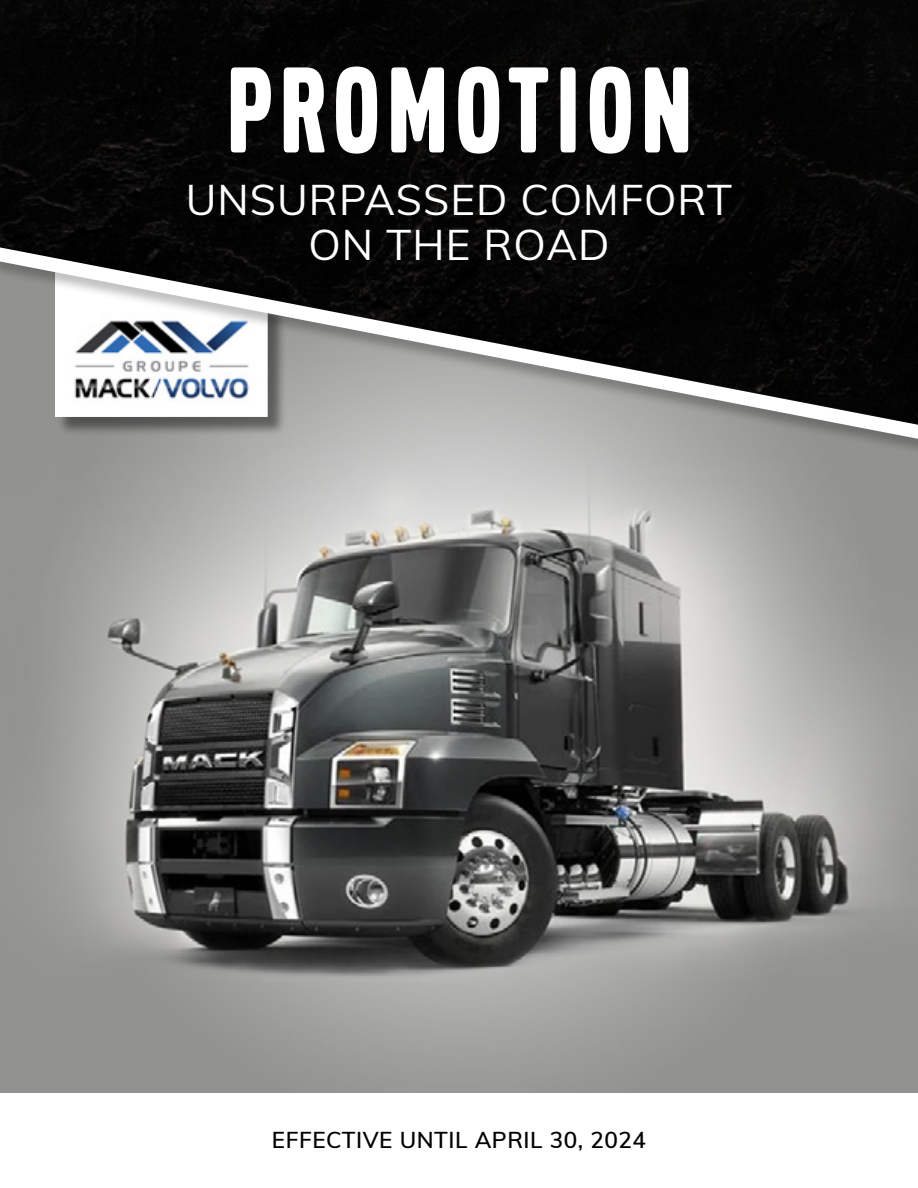
<style>
.page{position:relative;width:918px;height:1188px;background:#fff}
.page>*{position:absolute;margin:0;border:0;box-sizing:border-box;transform-origin:0 0}
.t1{font:127.5px "Volvo Broad Pro";letter-spacing:.07em;color:#fff}
.t2{font:42px/45px "Muli";letter-spacing:.025em;color:#fff;text-align:center}
.t3{font:600 22.5px "Muli";letter-spacing:.025em;color:#000}
</style>
<div class="page">
<img style="left:0;top:460px;width:918px;height:633px">
<div style="left:0;top:0;width:918px;height:247px;background:#050404"></div>
<div style="left:0;top:247px;width:918px;height:213px;background:#000;opacity:.25"></div>
<svg style="left:0;top:247px;width:918px;height:192px"></svg>
<h1 class="t1" style="left:228px;top:51px;width:465px">PROMOTION</h1>
<p class="t2" style="left:186px;top:175px;width:548px">UNSURPASSED COMFORT<br>ON THE ROAD</p>
<p class="t3" style="left:272px;top:1123px;width:376px">EFFECTIVE UNTIL APRIL 30, 2024</p>
</div>
